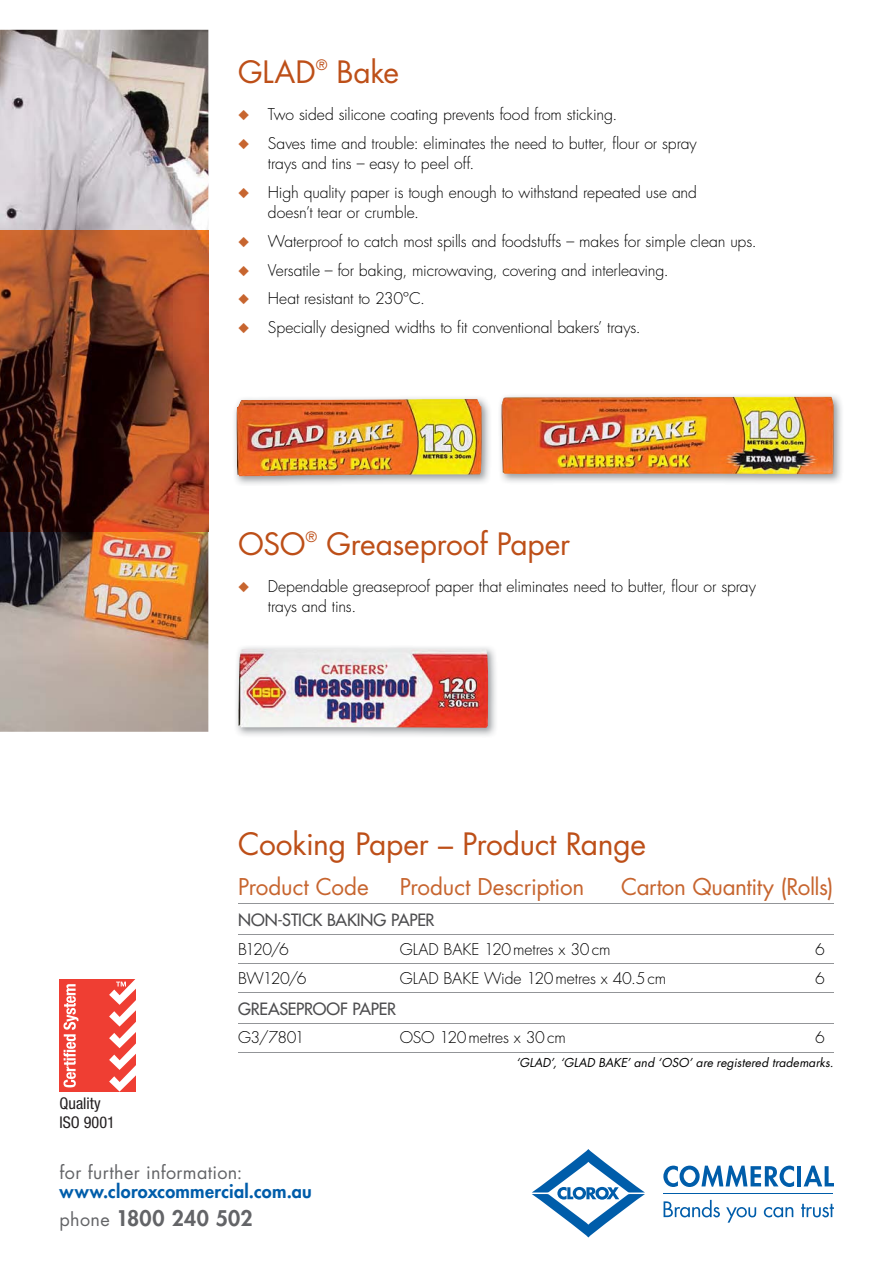
<style>
.page{position:relative;width:893px;height:1263px;background:#fff}
.page>*{position:absolute;margin:0;border:0;box-sizing:border-box;transform-origin:0 0}
.t1{font:30px "Futura LT";letter-spacing:-.01em;color:#bd4f18}
.t2{font:22.5px "Futura LT";letter-spacing:-.015em;color:#c7652f}
.t3{font:800 21px "Futura LT";letter-spacing:.015em;color:#636467}
.t4{font:800 18px "Futura LT";letter-spacing:.02em;color:#005daa}
.t5{font:18px "Futura LT";letter-spacing:.02em;color:#636467}
.t6{font:16.5px "Futura LT";letter-spacing:-.015em;color:#4d4d4f}
.t7{font:condensed 16.2px/19.4px "Helvetica Neue";color:#231f20}
.t8{font:300 15.75px/20.2px "Futura LT";letter-spacing:-.01em;color:#000}
.t9{font:italic 12px "Futura LT";letter-spacing:.005em;color:#000}
.s1{color:#c7652f}
.s2{font-weight:400;font-size:18px}
</style>
<div class="page">
<svg style="left:664px;top:1200px;width:56px;height:17px"></svg>
<svg style="left:726px;top:1207px;width:30px;height:16px"></svg>
<svg style="left:764px;top:1207px;width:29px;height:10px"></svg>
<svg style="left:801px;top:1204px;width:32px;height:13px"></svg>
<svg style="left:532px;top:1149px;width:113px;height:88px"></svg>
<svg style="left:663px;top:1165px;width:131px;height:22px"></svg>
<hr style="left:797px;top:1166px;width:4px;height:20px;background:#005daa">
<svg style="left:804px;top:1165px;width:29px;height:21px"></svg>
<hr style="left:663px;top:1193px;width:170px;height:1px;background:#005daa">
<img style="left:0;top:30px;width:208px;height:702px">
<img style="left:0;top:230px;width:208px;height:301px">
<hr style="left:238px;top:903px;width:595px;height:1px;background:#939598">
<hr style="left:238px;top:934px;width:595px;height:1px;background:#939598">
<hr style="left:238px;top:963px;width:595px;height:1px;background:#939598">
<hr style="left:238px;top:992px;width:595px;height:1px;background:#939598">
<hr style="left:238px;top:1023px;width:595px;height:1px;background:#939598">
<hr style="left:238px;top:1052px;width:595px;height:1px;background:#939598">
<img style="left:234px;top:397px;width:256px;height:87px">
<img style="left:237px;top:399px;width:245px;height:78px">
<img style="left:500px;top:395px;width:342px;height:88px">
<img style="left:502px;top:397px;width:332px;height:77px">
<img style="left:236px;top:647px;width:260px;height:89px">
<img style="left:238px;top:649px;width:250px;height:79px">
<div style="left:60px;top:978px;width:76px;height:113px;background:#ef3e33"></div>
<svg style="left:63px;top:984px;width:15px;height:103px"></svg>
<svg style="left:109px;top:978px;width:27px;height:113px"></svg>
<h1 class="t1" style="left:238px;top:54px;width:163px">GLAD<sup>®</sup> Bake</h1>
<p class="t8" style="left:238px;top:104px;width:381px"><span class="s1">◆</span> Two sided silicone coating prevents food from sticking.</p>
<p class="t8" style="left:268px;top:133px;width:430px;text-indent:-30px"><span class="s1">◆</span> Saves time and trouble: eliminates the need to butter, flour or spray trays and tins – easy to peel off.</p>
<p class="t8" style="left:268px;top:182px;width:431px;text-indent:-30px"><span class="s1">◆</span> High quality paper is tough enough to withstand repeated use and doesn’t tear or crumble.</p>
<p class="t8" style="left:238px;top:231px;width:520px"><span class="s1">◆</span> Waterproof to catch most spills and foodstuffs – makes for simple clean ups.</p>
<p class="t8" style="left:238px;top:260px;width:432px"><span class="s1">◆</span> Versatile – for baking, microwaving, covering and interleaving.</p>
<p class="t8" style="left:238px;top:289px;width:189px"><span class="s1">◆</span> Heat resistant to 230ºC.</p>
<p class="t8" style="left:238px;top:317px;width:404px"><span class="s1">◆</span> Specially designed widths to fit conventional bakers’ trays.</p>
<h1 class="t1" style="left:238px;top:526px;width:334px">OSO<sup>®</sup> Greaseproof Paper</h1>
<p class="t8" style="left:268px;top:576px;width:490px;text-indent:-30px"><span class="s1">◆</span> Dependable greaseproof paper that eliminates need to butter, flour or spray trays and tins.</p>
<p class="t7" style="left:60px;top:1095px;width:57px">Quality<br>ISO 9001</p>
<h1 class="t1" style="left:238px;top:827px;width:409px">Cooking Paper – Product Range</h1>
<h2 class="t2" style="left:238px;top:873px;width:132px">Product Code</h2>
<h2 class="t2" style="left:400px;top:873px;width:186px">Product Description</h2>
<h2 class="t2" style="left:621px;top:873px;width:214px">Carton Quantity (Rolls)</h2>
<p class="t6" style="left:238px;top:913px;width:198px">NON-STICK BAKING PAPER</p>
<p class="t8" style="left:238px;top:939px;width:52px">B120/6</p>
<p class="t8" style="left:400px;top:939px;width:212px">GLAD BAKE 120 metres x 30 cm</p>
<p class="t8" style="left:815px;top:939px;width:11px">6</p>
<p class="t8" style="left:238px;top:968px;width:70px">BW120/6</p>
<p class="t8" style="left:400px;top:968px;width:268px">GLAD BAKE Wide 120 metres x 40.5 cm</p>
<p class="t8" style="left:815px;top:968px;width:11px">6</p>
<p class="t6" style="left:238px;top:1002px;width:159px">GREASEPROOF PAPER</p>
<p class="t8" style="left:238px;top:1028px;width:68px">G3/7801</p>
<p class="t8" style="left:400px;top:1028px;width:168px">OSO 120 metres x 30 cm</p>
<p class="t8" style="left:815px;top:1028px;width:11px">6</p>
<p class="t9" style="left:516px;top:1056px;width:319px">‘GLAD’, ‘GLAD BAKE’ and ‘OSO’ are registered trademarks.</p>
<p class="t5" style="left:60px;top:1161px;width:184px">for further information:</p>
<p class="t4" style="left:60px;top:1184px;width:254px">www.cloroxcommercial.com.au</p>
<h3 class="t3" style="left:60px;top:1210px;width:195px"><span class="s2">phone</span> 1800 240 502</h3>
</div>
